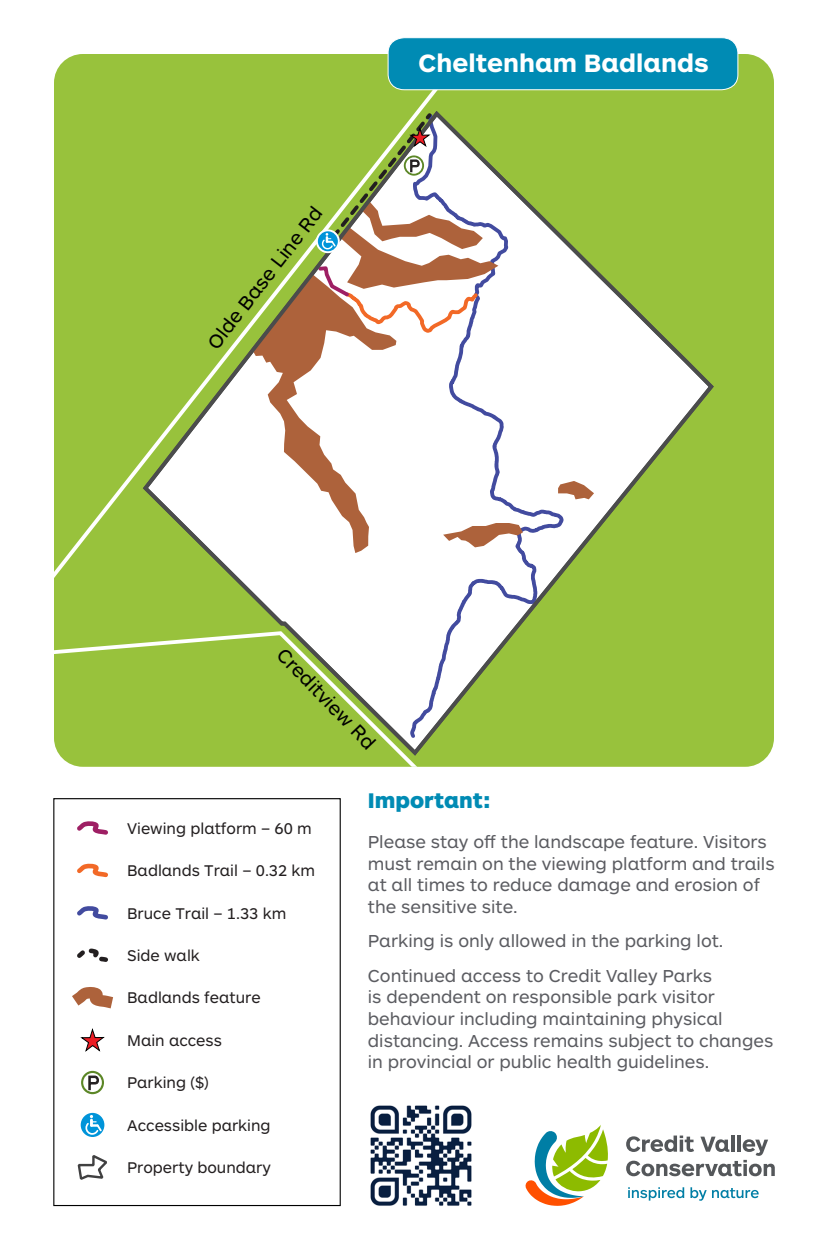
<style>
.page{position:relative;width:828px;height:1260px;background:#fff}
.page>*{position:absolute;margin:0;border:0;box-sizing:border-box;transform-origin:0 0}
.t1{font:700 26px "ARS Maquette Pro";color:#fff}
.t2{font:900 22px "ARS Maquette Pro";color:#008bb4}
.t3{font:20px "ARS Maquette Pro";color:#000}
.t4{font:18px/21.6px "ARS Maquette Pro";color:#5b5c61}
.t5{font:16.2px "ARS Maquette Pro";color:#231f20}
</style>
<div class="page">
<div style="left:54px;top:54px;width:720px;height:713px;background:#98c23c"></div>
<div style="left:54px;top:54px;width:431px;height:529px;background:#98c23c"></div>
<svg style="left:54px;top:629px;width:535px;height:138px"></svg>
<svg style="left:140px;top:108px;width:577px;height:650px"></svg>
<svg style="left:252px;top:110px;width:271px;height:443px"></svg>
<div style="left:388px;top:38px;width:350px;height:52px;background:#008bb4;border-radius:16px"></div>
<div style="left:388px;top:37px;width:350px;height:53px;border:1px solid #fff;border-radius:16px"></div>
<svg style="left:526px;top:1125px;width:82px;height:81px"></svg>
<svg style="left:626px;top:1136px;width:149px;height:40px"></svg>
<svg style="left:628px;top:1187px;width:56px;height:14px"></svg>
<svg style="left:690px;top:1187px;width:69px;height:14px"></svg>
<svg style="left:72px;top:987px;width:41px;height:21px"></svg>
<svg style="left:77px;top:821px;width:31px;height:14px"></svg>
<svg style="left:77px;top:906px;width:31px;height:14px"></svg>
<svg style="left:77px;top:863px;width:31px;height:15px"></svg>
<div style="left:80px;top:1070px;width:25px;height:25px;border:1px solid #fff;border-radius:50%"></div>
<svg style="left:81px;top:1071px;width:23px;height:23px"></svg>
<svg style="left:77px;top:1155px;width:30px;height:25px"></svg>
<div style="left:53px;top:798px;width:288px;height:408px;border:1px solid #000"></div>
<div style="left:81px;top:1113px;width:23px;height:24px;background:#0094d9;border-radius:50%"></div>
<svg style="left:85px;top:1115px;width:17px;height:21px"></svg>
<svg style="left:77px;top:948px;width:31px;height:14px"></svg>
<svg style="left:80px;top:1029px;width:25px;height:23px"></svg>
<img style="left:370px;top:1105px;width:102px;height:101px">
<p class="t3" style="left:201px;top:338px;width:175px;rotate:-52deg">Olde Base Line Rd</p>
<p class="t1" style="left:419px;top:46px;width:292px">Cheltenham Badlands</p>
<p class="t3" style="left:290px;top:642px;width:133px;rotate:46deg">Creditview Rd</p>
<p class="t5" style="left:127px;top:818px;width:186px">Viewing platform – 60 m</p>
<p class="t5" style="left:127px;top:860px;width:190px">Badlands Trail – 0.32 km</p>
<p class="t5" style="left:127px;top:903px;width:161px">Bruce Trail – 1.33 km</p>
<p class="t5" style="left:127px;top:945px;width:74px">Side walk</p>
<p class="t5" style="left:127px;top:987px;width:135px">Badlands feature</p>
<p class="t5" style="left:127px;top:1030px;width:96px">Main access</p>
<p class="t5" style="left:127px;top:1072px;width:83px">Parking ($)</p>
<p class="t5" style="left:127px;top:1114px;width:145px">Accessible parking</p>
<p class="t5" style="left:127px;top:1157px;width:145px">Property boundary</p>
<p class="t2" style="left:368px;top:786px;width:124px">Important:</p>
<p class="t4" style="left:368px;top:830px;width:408px">Please stay off the landscape feature. Visitors must remain on the viewing platform and trails at all times to reduce damage and erosion of the sensitive site.</p>
<p class="t4" style="left:368px;top:929px;width:357px">Parking is only allowed in the parking lot.</p>
<p class="t4" style="left:368px;top:964px;width:407px">Continued access to Credit Valley Parks<br>is dependent on responsible park visitor behaviour including maintaining physical distancing. Access remains subject to changes in provincial or public health guidelines.</p>
</div>
